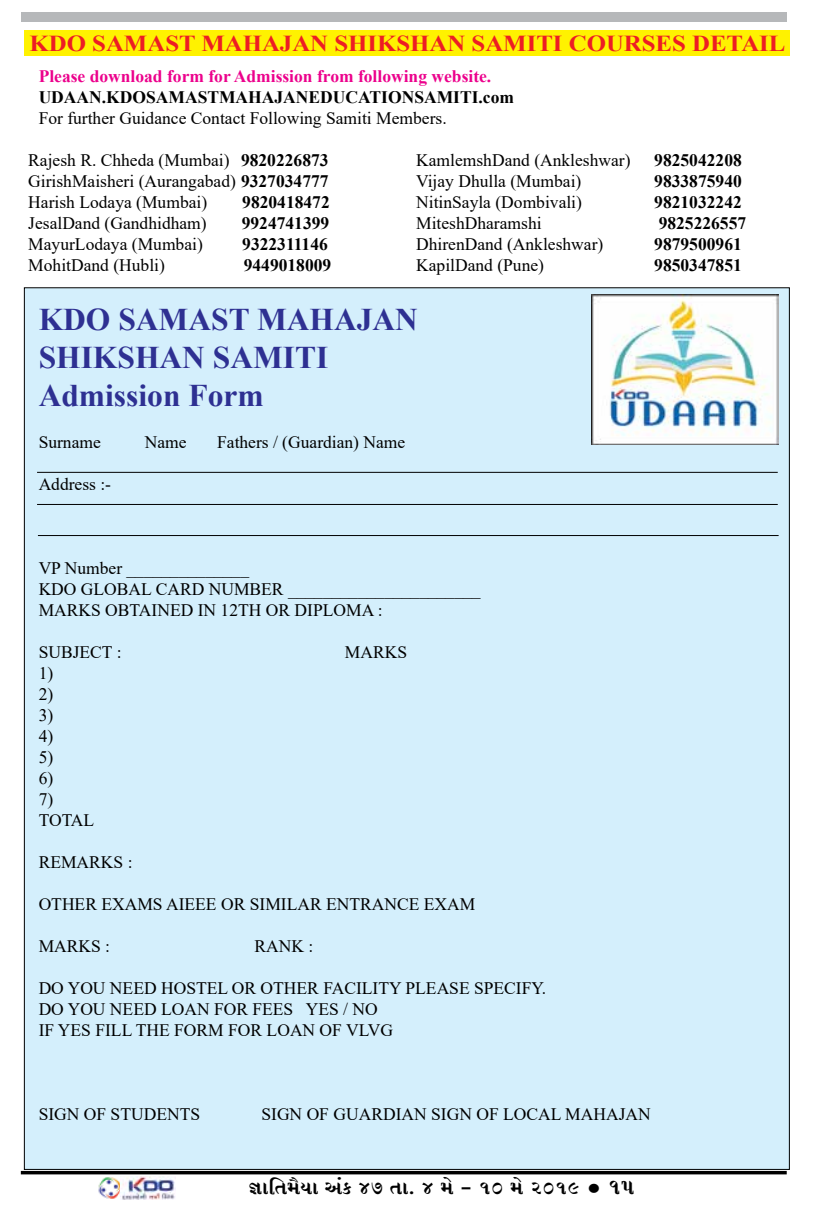
<style>
.page{position:relative;width:819px;height:1226px;background:#fff}
.page>*{position:absolute;margin:0;border:0;box-sizing:border-box;transform-origin:0 0}
.t1{font:700 31.5px/37.8px "Times New Roman";color:#2e3092}
.t2{font:700 22.75px "Times New Roman";color:#ed1d24;scale:1.09 1}
.t3{font:22.75px "SHREE GUJ7";color:#000;scale:1.1 1}
.t4{font:17.5px/21px "Times New Roman";color:#000}
.t5{font:700 17.5px "Times New Roman";color:#000}
.t6{font:700 17.5px "Times New Roman";color:#ec008c}
.s1{font-weight:700}
.s2{font-size:26.25px}
</style>
<div class="page">
<div style="left:21px;top:12px;width:765px;height:10px;background:#b6b8ba"></div>
<svg style="left:21px;top:1170px;width:765px;height:4px;background:#3a3a3a"></svg>
<img style="left:98px;top:1176px;width:77px;height:23px">
<div style="left:24px;top:30px;width:765px;height:26px;background:#fff200"></div>
<div style="left:24px;top:288px;width:765px;height:881px;background:#d4effc"></div>
<img style="left:591px;top:295px;width:187px;height:150px">
<hr style="left:37px;top:472px;width:740px;height:1px;background:#000">
<hr style="left:37px;top:504px;width:740px;height:1px;background:#000">
<hr style="left:38px;top:535px;width:740px;height:1px;background:#000">
<h2 class="t2" style="left:30px;top:27px;width:695px">KDO SAMAST MAHAJAN SHIKSHAN SAMITI COURSES DETAIL</h2>
<p class="t6" style="left:39px;top:64px;width:454px">Please download form for Admission from following website.</p>
<p class="t5" style="left:39px;top:85px;width:477px">UDAAN.KDOSAMASTMAHAJANEDUCATIONSAMITI.com</p>
<p class="t4" style="left:39px;top:107px;width:409px">For further Guidance Contact Following Samiti Members.</p>
<p class="t4" style="left:28px;top:149px;width:302px">Rajesh R. Chheda (Mumbai) <span class="s1">9820226873</span></p>
<p class="t4" style="left:416px;top:149px;width:216px">KamlemshDand (Ankleshwar)</p>
<p class="t5" style="left:654px;top:148px;width:89px">9825042208</p>
<p class="t4" style="left:28px;top:170px;width:302px">GirishMaisheri (Aurangabad) <span class="s1">9327034777</span></p>
<p class="t4" style="left:416px;top:170px;width:167px">Vijay Dhulla (Mumbai)</p>
<p class="t5" style="left:654px;top:169px;width:89px">9833875940</p>
<p class="t4" style="left:28px;top:191px;width:180px">Harish Lodaya (Mumbai)</p>
<p class="t5" style="left:242px;top:190px;width:89px">9820418472</p>
<p class="t4" style="left:416px;top:191px;width:167px">NitinSayla (Dombivali)</p>
<p class="t5" style="left:654px;top:190px;width:89px">9821032242</p>
<p class="t4" style="left:28px;top:212px;width:180px">JesalDand (Gandhidham)</p>
<p class="t5" style="left:242px;top:211px;width:89px">9924741399</p>
<p class="t4" style="left:416px;top:212px;width:127px">MiteshDharamshi</p>
<p class="t5" style="left:658px;top:211px;width:89px">9825226557</p>
<p class="t4" style="left:28px;top:233px;width:176px">MayurLodaya (Mumbai)</p>
<p class="t5" style="left:242px;top:232px;width:87px">9322311146</p>
<p class="t4" style="left:416px;top:233px;width:189px">DhirenDand (Ankleshwar)</p>
<p class="t5" style="left:654px;top:232px;width:89px">9879500961</p>
<p class="t4" style="left:28px;top:254px;width:138px">MohitDand (Hubli)</p>
<p class="t5" style="left:244px;top:253px;width:89px">9449018009</p>
<p class="t4" style="left:416px;top:254px;width:129px">KapilDand (Pune)</p>
<p class="t5" style="left:654px;top:253px;width:89px">9850347851</p>
<h1 class="t1" style="left:39px;top:299px;width:381px">KDO SAMAST MAHAJAN<br>SHIKSHAN SAMITI<br>Admission Form</h1>
<p class="t4" style="left:39px;top:431px;width:64px">Surname</p>
<p class="t4" style="left:145px;top:431px;width:43px">Name</p>
<p class="t4" style="left:217px;top:431px;width:190px">Fathers / (Guardian) Name</p>
<p class="t4" style="left:39px;top:473px;width:74px">Address :-</p>
<p class="t4" style="left:39px;top:557px;width:443px">VP Number ______________<br>KDO GLOBAL CARD NUMBER ______________________<br>MARKS OBTAINED IN 12TH OR DIPLOMA :</p>
<p class="t4" style="left:39px;top:641px;width:84px">SUBJECT :</p>
<p class="t4" style="left:345px;top:641px;width:64px">MARKS</p>
<p class="t4" style="left:39px;top:662px;width:57px">1)<br>2)<br>3)<br>4)<br>5)<br>6)<br>7)<br>TOTAL</p>
<p class="t4" style="left:39px;top:851px;width:95px">REMARKS :</p>
<p class="t4" style="left:39px;top:893px;width:438px">OTHER EXAMS AIEEE OR SIMILAR ENTRANCE EXAM</p>
<p class="t4" style="left:39px;top:935px;width:73px">MARKS :</p>
<p class="t4" style="left:254px;top:935px;width:60px">RANK :</p>
<p class="t4" style="left:39px;top:977px;width:509px">DO YOU NEED HOSTEL OR OTHER FACILITY PLEASE SPECIFY.<br>DO YOU NEED LOAN FOR FEES YES / NO<br>IF YES FILL THE FORM FOR LOAN OF VLVG</p>
<p class="t4" style="left:39px;top:1103px;width:163px">SIGN OF STUDENTS</p>
<p class="t4" style="left:261px;top:1103px;width:391px">SIGN OF GUARDIAN SIGN OF LOCAL MAHAJAN</p>
<h2 class="t3" style="left:249px;top:1176px;width:352px">oprsd¥ep A„L$ 47 sp. 4 d¡ - 10 d¡ 2019 · <span class="s2">15</span></h2>
</div>
